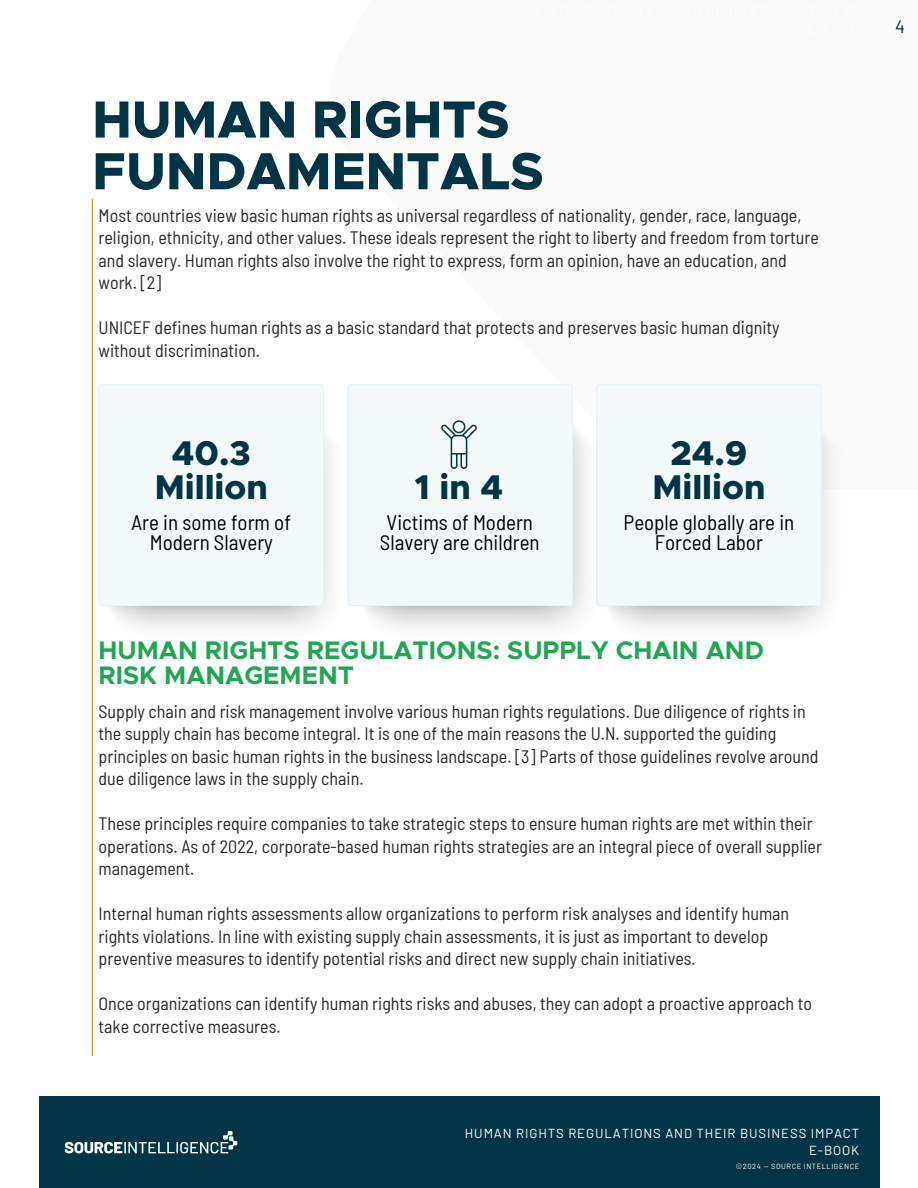
<style>
.page{position:relative;width:918px;height:1188px;background:#fff}
.page>*{position:absolute;margin:0;border:0;box-sizing:border-box;transform-origin:0 0}
.t1{font:800 52.5px/51.8px "Metropolis";color:#003545}
.t2{font:800 34.5px/33.8px "Metropolis";color:#003545;text-align:center}
.t3{font:700 25.5px/24.8px "Metropolis";color:#21a753}
.t4{font:semi-condensed 21px/20.2px "Barlow";color:#000;text-align:center}
.t5{font:semi-condensed 18px/22.5px "Barlow";color:#292929}
.t6{font:18px "Barlow";color:#112037}
.t7{font:13.05px/17.4px "Barlow";letter-spacing:.07em;color:#fff;text-align:right}
.t8{font:7.5px "Barlow";letter-spacing:.07em;color:#fff}
</style>
<div class="page">
<hr style="left:92px;top:199px;width:1px;height:857px;background:#c39700">
<div style="left:330px;top:0;width:588px;height:489px;background:#f8f8f8"></div>
<div style="left:39px;top:1096px;width:840px;height:92px;background:#003545"></div>
<svg style="left:65px;top:1131px;width:172px;height:22px"></svg>
<div style="left:596px;top:384px;width:225px;height:222px;background:#f4fafc"></div>
<img style="left:109px;top:398px;width:498px;height:230px">
<div style="left:347px;top:384px;width:225px;height:222px;background:#f4fafc"></div>
<div style="left:99px;top:384px;width:225px;height:222px;background:#f4fafc"></div>
<svg style="left:441px;top:420px;width:36px;height:49px"></svg>
<h2 class="t1" style="left:92px;top:96px;width:453px">HUMAN RIGHTS<br>FUNDAMENTALS</h2>
<h5 class="t5" style="left:99px;top:203px;width:722px">Most countries view basic human rights as universal regardless of nationality, gender, race, language, religion, ethnicity, and other values. These ideals represent the right to liberty and freedom from torture and slavery. Human rights also involve the right to express, form an opinion, have an education, and work. [2]</h5>
<p class="t5" style="left:99px;top:316px;width:683px">UNICEF defines human rights as a basic standard that protects and preserves basic human dignity without discrimination.</p>
<p class="t2" style="left:155px;top:438px;width:115px">40.3<br>Million</p>
<h3 class="t4" style="left:132px;top:512px;width:161px">Are in some form of<br>Modern Slavery</h3>
<h5 class="t2" style="left:415px;top:472px;width:90px">1in4</h5>
<p class="t4" style="left:380px;top:512px;width:161px">Victims of Modern<br>Slavery are children</p>
<h5 class="t2" style="left:652px;top:438px;width:115px">24.9<br>Million</h5>
<h5 class="t4" style="left:624px;top:512px;width:172px">People globally are in<br>Forced Labor</h5>
<p class="t3" style="left:99px;top:639px;width:667px">HUMAN RIGHTS REGULATIONS: SUPPLY CHAIN AND<br>RISK MANAGEMENT</p>
<p class="t5" style="left:99px;top:700px;width:721px">Supply chain and risk management involve various human rights regulations. Due diligence of rights in the supply chain has become integral. It is one of the main reasons the U.N. supported the guiding principles on basic human rights in the business landscape. [3] Parts of those guidelines revolve around due diligence laws in the supply chain.</p>
<h2 class="t5" style="left:99px;top:812px;width:725px">These principles require companies to take strategic steps to ensure human rights are met within their operations. As of 2022, corporate-based human rights strategies are an integral piece of overall supplier management.</h2>
<h4 class="t5" style="left:99px;top:902px;width:692px">Internal human rights assessments allow organizations to perform risk analyses and identify human rights violations. In line with existing supply chain assessments, it is just as important to develop preventive measures to identify potential risks and direct new supply chain initiatives.</h4>
<h2 class="t5" style="left:99px;top:992px;width:715px">Once organizations can identify human rights risks and abuses, they can adopt a proactive approach to take corrective measures.</h2>
<h4 class="t6" style="left:895px;top:15px;width:11px">4</h4>
<p class="t7" style="left:465px;top:1124px;width:396px">HUMAN RIGHTS REGULATIONS AND THEIR BUSINESS IMPACT<br>E-BOOK</p>
<p class="t8" style="left:736px;top:1161px;width:125px">©2024 — SOURCE INTELLIGENCE</p>
</div>
